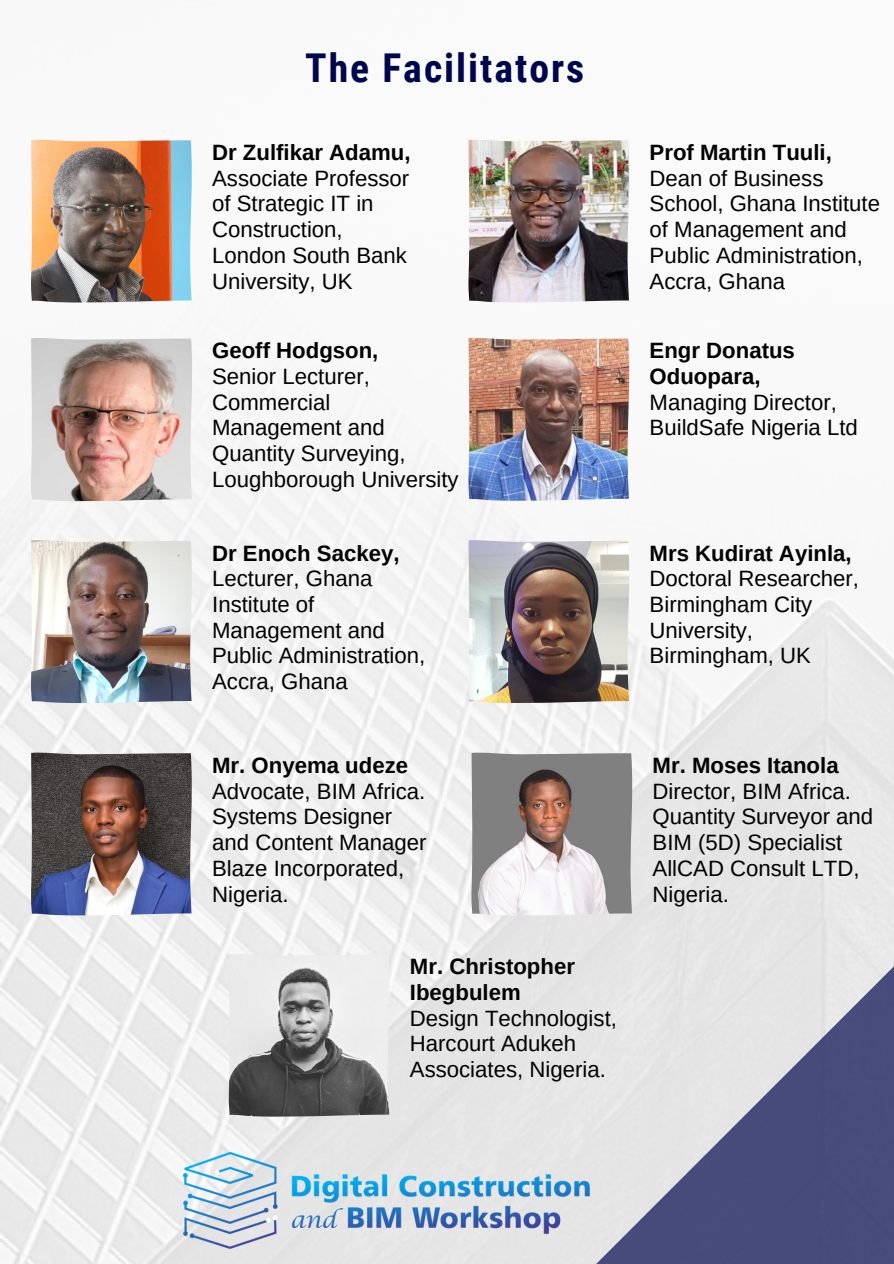
<style>
.page{position:relative;width:894px;height:1264px;background:#fff}
.page>*{position:absolute;margin:0;border:0;box-sizing:border-box;transform-origin:0 0}
.t1{font:700 39.75px "Roboto Condensed";letter-spacing:.05em;color:#00064d}
.t2{font:22.2px/25.7px "Arimo";color:#000}
.t3{font:700 22.2px/25.7px "Arimo";color:#000}
</style>
<div class="page">
<img style="left:0;top:139px;width:893px;height:1124px">
<svg style="left:594px;top:965px;width:299px;height:298px;background:#9799b1"></svg>
<img style="left:31px;top:140px;width:161px;height:162px">
<img style="left:468px;top:139px;width:161px;height:164px">
<img style="left:468px;top:337px;width:161px;height:164px">
<img style="left:31px;top:540px;width:161px;height:163px">
<img style="left:468px;top:540px;width:161px;height:163px">
<img style="left:31px;top:752px;width:161px;height:163px">
<img style="left:228px;top:953px;width:162px;height:163px">
<img style="left:471px;top:752px;width:161px;height:163px">
<img style="left:183px;top:1152px;width:406px;height:96px">
<img style="left:31px;top:337px;width:161px;height:164px">
<h1 class="t1" style="left:305px;top:45px;width:280px">The Facilitators</h1>
<p class="t3" style="left:212px;top:139px;width:200px">Dr Zulfikar Adamu,</p>
<p class="t2" style="left:212px;top:165px;width:199px">Associate Professor of Strategic IT in<br>Construction,<br>London South Bank<br>University, UK</p>
<p class="t3" style="left:212px;top:338px;width:168px">Geoff Hodgson,</p>
<p class="t2" style="left:212px;top:363px;width:248px">Senior Lecturer,<br>Commercial<br>Management and<br>Quantity Surveying,<br>Loughborough University</p>
<p class="t3" style="left:212px;top:540px;width:189px">Dr Enoch Sackey,</p>
<p class="t2" style="left:212px;top:565px;width:215px">Lecturer, Ghana<br>Institute of<br>Management and<br>Public Administration,<br>Accra, Ghana</p>
<p class="t3" style="left:212px;top:752px;width:197px">Mr. Onyema udeze</p>
<p class="t2" style="left:212px;top:778px;width:216px">Advocate, BIM Africa.<br>Systems Designer and Content Manager<br>Blaze Incorporated,<br>Nigeria.</p>
<p class="t3" style="left:410px;top:953px;width:166px">Mr. Christopher<br>Ibegbulem</p>
<p class="t2" style="left:410px;top:1005px;width:208px">Design Technologist,<br>Harcourt Adukeh<br>Associates, Nigeria.</p>
<p class="t3" style="left:649px;top:139px;width:184px">Prof Martin Tuuli,</p>
<p class="t2" style="left:649px;top:165px;width:232px">Dean of Business<br>School, Ghana Institute of Management and<br>Public Administration,<br>Accra, Ghana</p>
<p class="t3" style="left:649px;top:338px;width:147px">Engr Donatus<br>Oduopara,</p>
<p class="t2" style="left:649px;top:389px;width:210px">Managing Director,<br>BuildSafe Nigeria Ltd</p>
<p class="t3" style="left:649px;top:540px;width:203px">Mrs Kudirat Ayinla,</p>
<p class="t2" style="left:649px;top:565px;width:211px">Doctoral Researcher,<br>Birmingham City<br>University,<br>Birmingham, UK</p>
<p class="t3" style="left:652px;top:752px;width:187px">Mr. Moses Itanola</p>
<p class="t2" style="left:652px;top:778px;width:222px">Director, BIM Africa.<br>Quantity Surveyor and<br>BIM (5D) Specialist<br>AllCAD Consult LTD,<br>Nigeria.</p>
</div>
